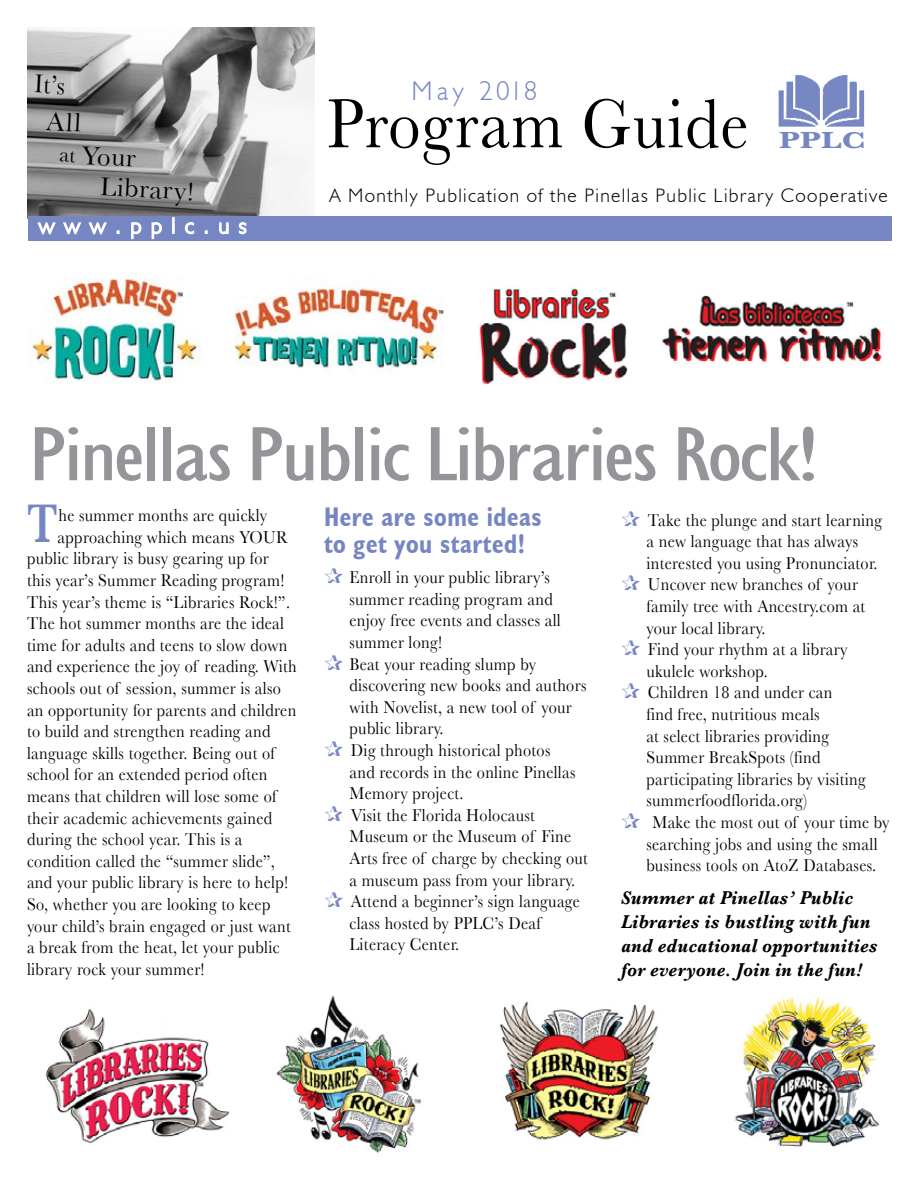
<style>
.page{position:relative;width:918px;height:1188px;background:#fff}
.page>*{position:absolute;margin:0;border:0;box-sizing:border-box;transform-origin:0 0}
.t1{font:condensed 77.7px "Humanist 521 BT";letter-spacing:-.03em;color:#939598;scale:1.32 1}
.t2{font:72px "Baskerville";letter-spacing:.02em;color:#000;scale:.9 1}
.t3{font:600 55.65px "Baskerville";color:#7686c2;scale:.78 1}
.t4{font:700 condensed 27px/27px "Humanist 521 BT";letter-spacing:.02em;color:#7686c2}
.t5{font:27px/30.2px "Baskerville";color:#000}
.t6{font:300 27px "Humanist 521 BT";letter-spacing:.12em;color:#7686c2}
.t7{font:27px/36.8px "Baskerville";color:#000;scale:.9 1}
.t8{font:700 24.45px "Baskerville";color:#7686c2;scale:1.31 1}
.t9{font:italic 700 19.5px/24px "Baskerville";letter-spacing:.02em;color:#000;scale:.9 1}
.t10{font:300 19.5px "Humanist 521 BT";letter-spacing:.07em;color:#000}
.t11{font:18px/21.6px "Baskerville";letter-spacing:.02em;color:#000;scale:.9 1}
.s1{font-size:21px}
</style>
<div class="page">
<img style="left:28px;top:278px;width:416px;height:104px">
<img style="left:479px;top:288px;width:403px;height:97px">
<img style="left:27px;top:27px;width:287px;height:191px">
<div style="left:28px;top:216px;width:864px;height:24px;background:#7686c2"></div>
<svg style="left:37px;top:222px;width:70px;height:13px"></svg>
<svg style="left:117px;top:230px;width:3px;height:4px"></svg>
<svg style="left:131px;top:222px;width:11px;height:18px"></svg>
<svg style="left:151px;top:222px;width:11px;height:18px"></svg>
<div style="left:172px;top:217px;width:3px;height:17px;border:2px solid #fff"></div>
<svg style="left:184px;top:222px;width:11px;height:13px"></svg>
<svg style="left:205px;top:230px;width:3px;height:4px"></svg>
<svg style="left:219px;top:222px;width:10px;height:13px"></svg>
<svg style="left:238px;top:222px;width:9px;height:13px"></svg>
<img style="left:778px;top:75px;width:87px;height:52px">
<img style="left:46px;top:995px;width:376px;height:158px">
<img style="left:499px;top:996px;width:381px;height:151px">
<h3 class="t7" style="left:49px;top:66px;width:40px;text-indent:-14px;rotate:3deg">It’s<br>All</h3>
<h3 class="t5" style="left:103px;top:141px;width:95px;text-indent:-42px;rotate:3deg"><span class="s1">at</span> Your<br>Library!</h3>
<h3 class="t6" style="left:412px;top:75px;width:128px">May 2018</h3>
<h2 class="t2" style="left:327px;top:82px;width:470px">Program Guide</h2>
<h3 class="t8" style="left:779px;top:126px;width:68px">PPLC</h3>
<p class="t10" style="left:330px;top:184px;width:560px">A Monthly Publication of the Pinellas Public Library Cooperative</p>
<h1 class="t1" style="left:28px;top:409px;width:600px">Pinellas Public Libraries Rock!</h1>
<h3 class="t3" style="left:27px;top:491px;width:41px">T</h3>
<p class="t11" style="left:58px;top:504px;width:234px">he summer months are quickly</p>
<p class="t11" style="left:58px;top:526px;width:257px">approaching which means YOUR</p>
<p class="t11" style="left:27px;top:548px;width:270px">public library is busy gearing up for</p>
<p class="t11" style="left:27px;top:569px;width:288px">this year’s Summer Reading program!</p>
<p class="t11" style="left:27px;top:591px;width:294px">This year’s theme is “Libraries Rock!”.</p>
<p class="t11" style="left:27px;top:612px;width:287px">The hot summer months are the ideal</p>
<p class="t11" style="left:27px;top:634px;width:291px">time for adults and teens to slow down</p>
<p class="t11" style="left:27px;top:656px;width:301px">and experience the joy of reading. With</p>
<p class="t11" style="left:27px;top:677px;width:284px">schools out of session, summer is also</p>
<p class="t11" style="left:27px;top:699px;width:301px">an opportunity for parents and children</p>
<p class="t11" style="left:27px;top:720px;width:272px">to build and strengthen reading and</p>
<p class="t11" style="left:27px;top:742px;width:277px">language skills together. Being out of</p>
<p class="t11" style="left:27px;top:764px;width:269px">school for an extended period often</p>
<p class="t11" style="left:27px;top:785px;width:279px">means that children will lose some of</p>
<p class="t11" style="left:27px;top:807px;width:274px">their academic achievements gained</p>
<p class="t11" style="left:27px;top:828px;width:241px">during the school year. This is a</p>
<p class="t11" style="left:27px;top:850px;width:277px">condition called the “summer slide”,</p>
<p class="t11" style="left:27px;top:872px;width:292px">and your public library is here to help!</p>
<p class="t11" style="left:27px;top:893px;width:272px">So, whether you are looking to keep</p>
<p class="t11" style="left:27px;top:915px;width:295px">your child’s brain engaged or just want</p>
<p class="t11" style="left:27px;top:936px;width:282px">a break from the heat, let your public</p>
<p class="t11" style="left:27px;top:958px;width:199px">library rock your summer!</p>
<h3 class="t4" style="left:324px;top:503px;width:219px">Here are some ideas to get you started!</h3>
<p class="t11" style="left:349px;top:566px;width:266px">Enroll in your public library’s summer reading program and enjoy free events and classes all summer long!<br>Beat your reading slump by discovering new books and authors with Novelist, a new tool of your public library.<br>Dig through historical photos<br>and records in the online Pinellas<br>Memory project.<br>Visit the Florida Holocaust<br>Museum or the Museum of Fine<br>Arts free of charge by checking out a museum pass from your library.<br>Attend a beginner’s sign language class hosted by PPLC’s Deaf<br>Literacy Center.</p>
<p class="t11" style="left:648px;top:509px;width:262px">Take the plunge and start learning</p>
<p class="t11" style="left:646px;top:530px;width:237px">a new language that has always</p>
<p class="t11" style="left:646px;top:552px;width:258px">interested you using Pronunciator.</p>
<p class="t11" style="left:648px;top:574px;width:235px">Uncover new branches of your</p>
<p class="t11" style="left:646px;top:595px;width:245px">family tree with Ancestry.com at</p>
<p class="t11" style="left:646px;top:617px;width:134px">your local library.</p>
<p class="t11" style="left:648px;top:638px;width:223px">Find your rhythm at a library</p>
<p class="t11" style="left:646px;top:660px;width:136px">ukulele workshop.</p>
<p class="t11" style="left:648px;top:682px;width:206px">Children 18 and under can</p>
<p class="t11" style="left:646px;top:703px;width:194px">find free, nutritious meals</p>
<p class="t11" style="left:646px;top:725px;width:204px">at select libraries providing</p>
<p class="t11" style="left:646px;top:746px;width:195px">Summer BreakSpots (find</p>
<p class="t11" style="left:646px;top:768px;width:245px">participating libraries by visiting</p>
<p class="t11" style="left:646px;top:790px;width:180px">summerfoodflorida.org)</p>
<p class="t11" style="left:652px;top:811px;width:265px">Make the most out of your time by</p>
<p class="t11" style="left:646px;top:833px;width:258px">searching jobs and using the small</p>
<p class="t11" style="left:646px;top:854px;width:257px">business tools on AtoZ Databases.</p>
<p class="t9" style="left:621px;top:886px;width:287px">Summer at Pinellas’ Public<br>Libraries is bustling with fun and educational opportunities for everyone. Join in the fun!</p>
</div>
